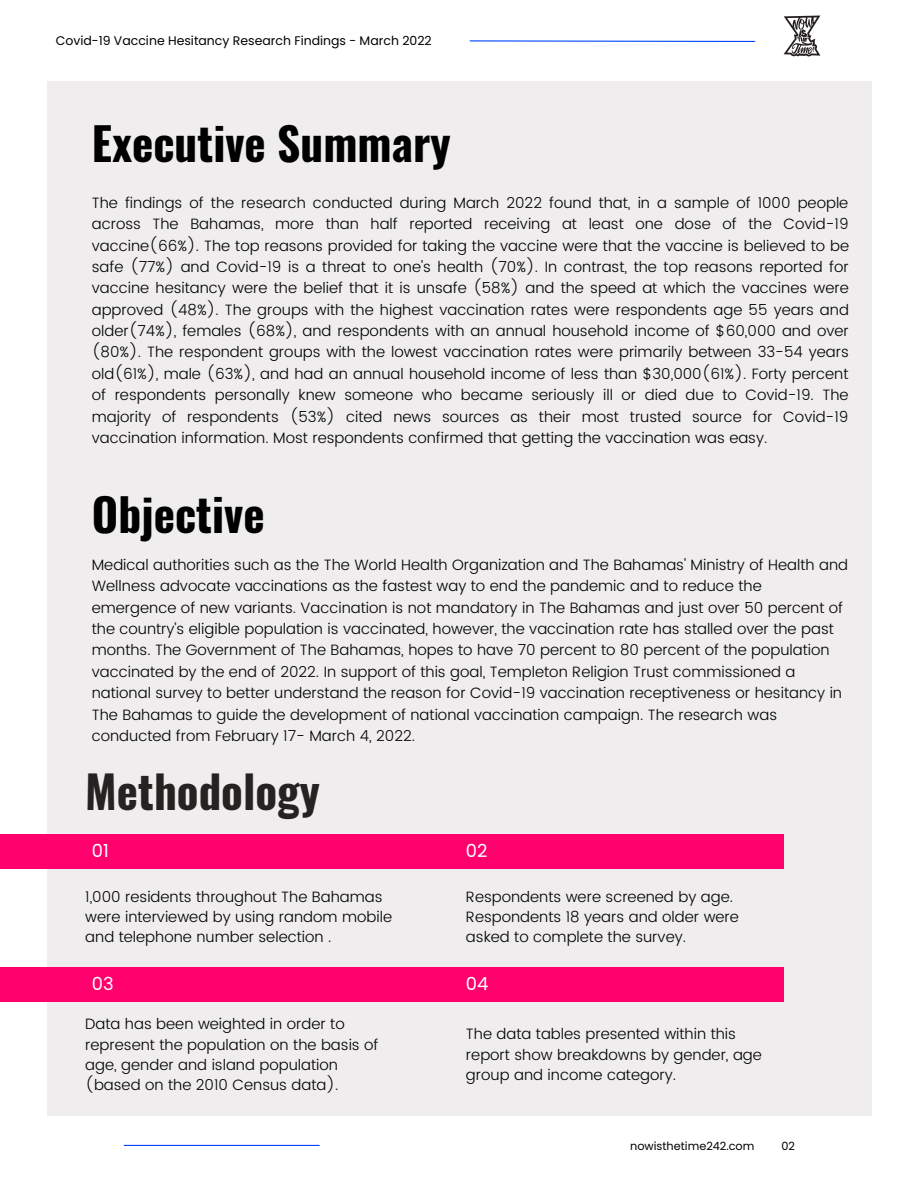
<style>
.page{position:relative;width:918px;height:1188px;background:#fff}
.page>*{position:absolute;margin:0;border:0;box-sizing:border-box;transform-origin:0 0}
.t1{font:700 45.3px "Oswald";color:#000}
.t2{font:700 45px "Oswald";color:#252222}
.t3{font:18px "Poppins";color:#fff}
.t4{font:300 15px/21.3px "Poppins";color:#000}
.t5{font:12.45px "Poppins";color:#000}
.t6{font:11.25px "Poppins";color:#000}
</style>
<div class="page">
<hr style="left:124px;top:1145px;width:196px;height:1px;background:#0345ff">
<div style="left:47px;top:81px;width:824px;height:1035px;background:#efeded"></div>
<div style="left:0;top:834px;width:784px;height:35px;background:#ff006d"></div>
<div style="left:0;top:968px;width:784px;height:34px;background:#ff006d"></div>
<svg style="left:469px;top:40px;width:287px;height:2px"></svg>
<img style="left:783px;top:15px;width:38px;height:42px">
<p class="t5" style="left:56px;top:31px;width:377px">Covid-19 Vaccine Hesitancy Research Findings - March 2022</p>
<p class="t1" style="left:92px;top:108px;width:360px">Executive Summary</p>
<p class="t4" style="left:92px;top:192px;width:759px;text-align:justify">The findings of the research conducted during March 2022 found that, in a sample of 1000 people across The Bahamas, more than half reported receiving at least one dose of the Covid-19 vaccine(66%). The top reasons provided for taking the vaccine were that the vaccine is believed to be safe (77%) and Covid-19 is a threat to one's health (70%). In contrast, the top reasons reported for vaccine hesitancy were the belief that it is unsafe (58%) and the speed at which the vaccines were approved (48%). The groups with the highest vaccination rates were respondents age 55 years and older(74%), females (68%), and respondents with an annual household income of $60,000 and over (80%). The respondent groups with the lowest vaccination rates were primarily between 33-54 years old(61%), male (63%), and had an annual household income of less than $30,000(61%). Forty percent of respondents personally knew someone who became seriously ill or died due to Covid-19. The majority of respondents (53%) cited news sources as their most trusted source for Covid-19 vaccination information. Most respondents confirmed that getting the vaccination was easy.</p>
<p class="t1" style="left:92px;top:479px;width:174px">Objective</p>
<p class="t4" style="left:92px;top:554px;width:758px">Medical authorities such as the The World Health Organization and The Bahamas' Ministry of Health and Wellness advocate vaccinations as the fastest way to end the pandemic and to reduce the emergence of new variants. Vaccination is not mandatory in The Bahamas and just over 50 percent of the country’s eligible population is vaccinated, however, the vaccination rate has stalled over the past months. The Government of The Bahamas, hopes to have 70 percent to 80 percent of the population vaccinated by the end of 2022. In support of this goal, Templeton Religion Trust commissioned a national survey to better understand the reason for Covid-19 vaccination receptiveness or hesitancy in The Bahamas to guide the development of national vaccination campaign. The research was conducted from February 17- March 4, 2022.</p>
<p class="t2" style="left:85px;top:757px;width:236px">Methodology</p>
<p class="t3" style="left:92px;top:838px;width:19px">01</p>
<p class="t4" style="left:85px;top:886px;width:308px;line-height:20.2px">1,000 residents throughout The Bahamas were interviewed by using random mobile and telephone number selection .</p>
<p class="t3" style="left:92px;top:971px;width:23px">03</p>
<p class="t4" style="left:85px;top:1014px;width:295px;line-height:20.2px">Data has been weighted in order to represent the population on the basis of age, gender and island population (based on the 2010 Census data).</p>
<p class="t3" style="left:466px;top:838px;width:23px">02</p>
<p class="t4" style="left:466px;top:886px;width:275px;line-height:20.2px">Respondents were screened by age.<br>Respondents 18 years and older were asked to complete the survey.</p>
<p class="t3" style="left:466px;top:971px;width:24px">04</p>
<p class="t4" style="left:466px;top:1024px;width:298px;line-height:20.2px">The data tables presented within this report show breakdowns by gender, age group and income category.</p>
<p class="t6" style="left:630px;top:1138px;width:126px">nowisthetime242.com</p>
<p class="t6" style="left:781px;top:1138px;width:15px">02</p>
</div>
